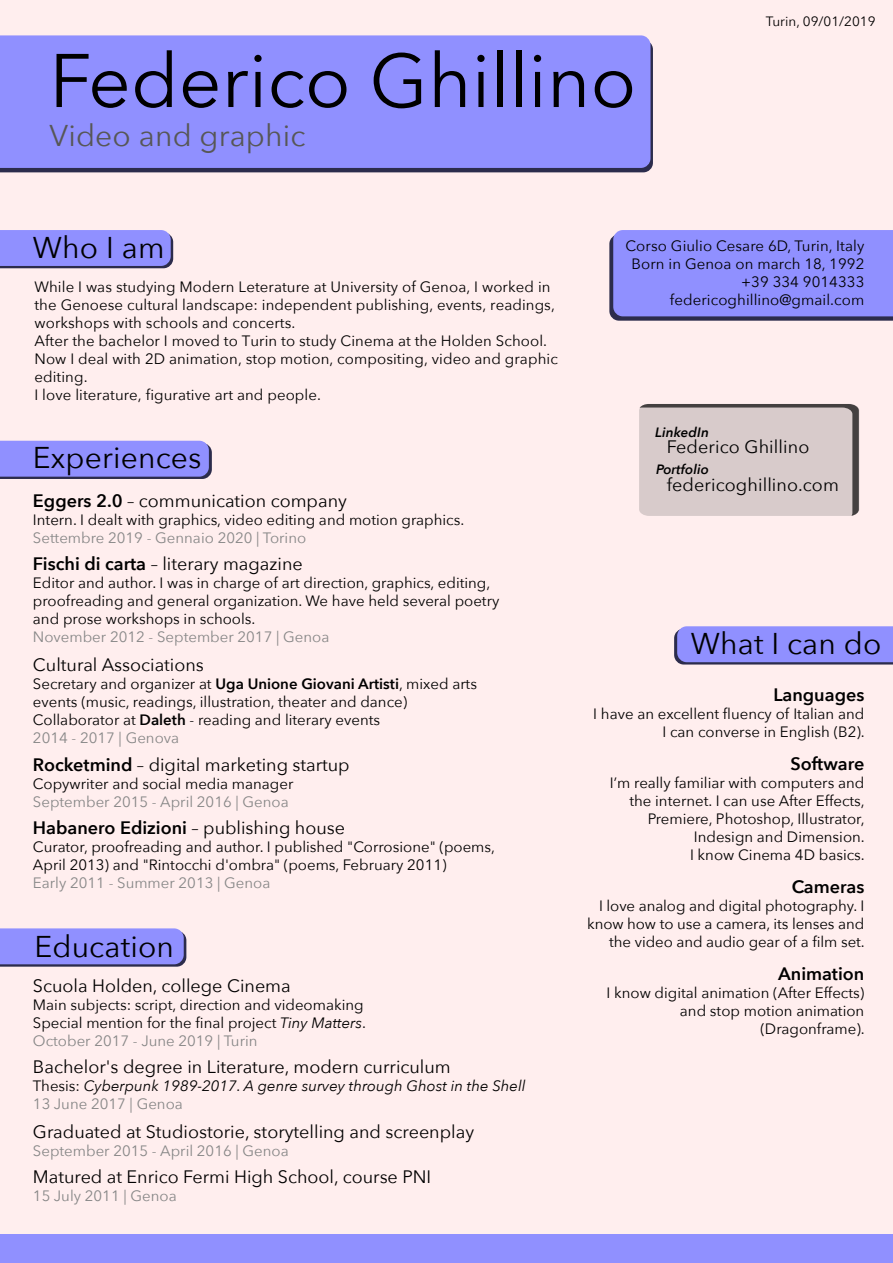
<style>
.page{position:relative;width:893px;height:1263px;background:#fee}
.page>*{position:absolute;margin:0;border:0;box-sizing:border-box;transform-origin:0 0}
.t1{font:75px "Avenir Next";color:#000}
.t2{font:30px "Avenir Next";letter-spacing:.005em;color:#000}
.t3{font:30px "Avenir Next";letter-spacing:.005em;color:#575756}
.t4{font:18px/37.5px "Avenir Next";color:#000}
.t5{font:600 18px "Avenir Next";color:#000}
.t6{font:15px/18px "Avenir Next";color:#000}
.t7{font:15px "Avenir Next";color:#878787}
.t8{font:italic 15px/18px "Avenir Next";color:#000}
.t9{font:italic 600 13.5px "Avenir Next";letter-spacing:.005em;color:#000}
.t10{font:13.5px "Avenir Next";color:#000}
.s1{font-weight:600}
.s2{color:#878787}
.s3{font-weight:400}
.s4{font-style:italic}
.s5{font-style:normal}
.s6{font-style:normal;color:#878787}
</style>
<div class="page">
<div style="left:0;top:1235px;width:893px;height:28px;background:#9090ff"></div>
<svg style="left:0;top:230px;width:173px;height:38px"></svg>
<div style="left:0;top:42px;width:653px;height:130px;background:#2c2c4c"></div>
<div style="left:0;top:35px;width:650px;height:133px;background:#9090ff"></div>
<svg style="left:0;top:441px;width:212px;height:38px"></svg>
<svg style="left:674px;top:626px;width:219px;height:38px"></svg>
<div style="left:639px;top:404px;width:220px;height:112px;background:#d8cbcb"></div>
<svg style="left:609px;top:230px;width:284px;height:91px"></svg>
<svg style="left:0;top:928px;width:186px;height:39px"></svg>
<h1 class="t1" style="left:49px;top:18px;width:588px">Federico Ghillino</h1>
<h2 class="t3" style="left:49px;top:110px;width:258px">Video and graphic</h2>
<p class="t10" style="left:766px;top:10px;width:111px">Turin, 09/01/2019</p>
<h2 class="t2" style="left:33px;top:222px;width:133px">Who I am</h2>
<p class="t6" style="left:34px;top:277px;width:525px">While I was studying Modern Leterature at University of Genoa, I worked in the Genoese cultural landscape: independent publishing, events, readings, workshops with schools and concerts.<br>After the bachelor I moved to Turin to study Cinema at the Holden School.<br>Now I deal with 2D animation, stop motion, compositing, video and graphic editing.<br>I love literature, figurative art and people.</p>
<h2 class="t2" style="left:33px;top:432px;width:170px">Experiences</h2>
<p class="t4" style="left:33px;top:482px;width:315px"><span class="s1">Eggers 2.0</span> – communication company</p>
<p class="t6" style="left:33px;top:511px;width:433px">Intern. I dealt with graphics, video editing and motion graphics.</p>
<p class="t7" style="left:33px;top:526px;width:275px">Settembre 2019 - Gennaio 2020 | Torino</p>
<p class="t4" style="left:33px;top:544px;width:271px"><span class="s1">Fischi di carta</span> – literary magazine</p>
<p class="t6" style="left:33px;top:573px;width:468px">Editor and author. I was in charge of art direction, graphics, editing, proofreading and general organization. We have held several poetry and prose workshops in schools.</p>
<p class="t7" style="left:33px;top:624px;width:298px">November 2012 - September 2017 | Genoa</p>
<p class="t4" style="left:33px;top:645px;width:172px">Cultural Associations</p>
<p class="t6" style="left:33px;top:674px;width:445px">Secretary and organizer at <span class="s1">Uga Unione Giovani Artisti</span>, mixed arts events (music, readings, illustration, theater and dance)<br>Collaborator at <span class="s1">Daleth</span> - reading and literary events<br><span class="s2">2014 - 2017 | Genova</span></p>
<p class="t4" style="left:33px;top:745px;width:318px"><span class="s1">Rocketmind</span> – digital marketing startup</p>
<p class="t6" style="left:33px;top:774px;width:262px">Copywriter and social media manager</p>
<p class="t7" style="left:33px;top:789px;width:257px">September 2015 - April 2016 | Genoa</p>
<p class="t5" style="left:33px;top:812px;width:314px">Habanero Edizioni <span class="s3">– publishing house</span></p>
<p class="t6" style="left:33px;top:837px;width:464px">Curator, proofreading and author. I published "Corrosione" (poems,<br>April 2013) and "Rintocchi d'ombra" (poems, February 2011)</p>
<p class="t7" style="left:33px;top:870px;width:239px">Early 2011 - Summer 2013 | Genoa</p>
<h2 class="t2" style="left:34px;top:921px;width:141px">Education</h2>
<p class="t4" style="left:33px;top:966px;width:259px">Scuola Holden, college Cinema</p>
<p class="t6" style="left:33px;top:995px;width:334px">Main subjects: script, direction and videomaking<br>Special mention for the final project <span class="s4">Tiny Matters</span>.<br><span class="s2">October 2017 - June 2019 | Turin</span></p>
<p class="t4" style="left:33px;top:1047px;width:419px">Bachelor's degree in Literature, modern curriculum</p>
<p class="t8" style="left:33px;top:1076px;width:494px"><span class="s5">Thesis:</span> Cyberpunk 1989-2017. A genre survey through Ghost in the Shell<br><span class="s6">13 June 2017 | Genoa</span></p>
<p class="t4" style="left:33px;top:1112px;width:443px">Graduated at Studiostorie, storytelling and screenplay</p>
<p class="t7" style="left:33px;top:1138px;width:257px">September 2015 - April 2016 | Genoa</p>
<p class="t4" style="left:33px;top:1157px;width:400px">Matured at Enrico Fermi High School, course PNI</p>
<p class="t7" style="left:33px;top:1183px;width:145px">15 July 2011 | Genoa</p>
<p class="t6" style="left:626px;top:236px;width:240px;text-align:right">Corso Giulio Cesare 6D, Turin, Italy<br>Born in Genoa on march 18, 1992 +39 334 9014333 federicoghillino@gmail.com</p>
<p class="t9" style="left:655px;top:421px;width:55px">LinkedIn</p>
<p class="t9" style="left:656px;top:458px;width:54px">Portfolio</p>
<p class="t4" style="left:667px;top:427px;width:174px">Federico Ghillino federicoghillino.com</p>
<h2 class="t2" style="left:691px;top:618px;width:192px">What I can do</h2>
<p class="t5" style="left:773px;top:679px;width:93px">Languages</p>
<p class="t6" style="left:593px;top:704px;width:273px;text-align:right">I have an excellent fluency of Italian and<br>I can converse in English (B2).</p>
<p class="t5" style="left:790px;top:748px;width:75px">Software</p>
<p class="t6" style="left:610px;top:773px;width:256px;text-align:right">I’m really familiar with computers and the internet. I can use After Effects,<br>Premiere, Photoshop, Illustrator,<br>Indesign and Dimension.<br>I know Cinema 4D basics.</p>
<p class="t5" style="left:792px;top:871px;width:74px">Cameras</p>
<p class="t6" style="left:587px;top:896px;width:279px;text-align:right">I love analog and digital photography. I know how to use a camera, its lenses and the video and audio gear of a film set.</p>
<p class="t5" style="left:778px;top:958px;width:88px">Animation</p>
<p class="t6" style="left:606px;top:983px;width:260px;text-align:right">I know digital animation (After Effects) and stop motion animation (Dragonframe).</p>
</div>
